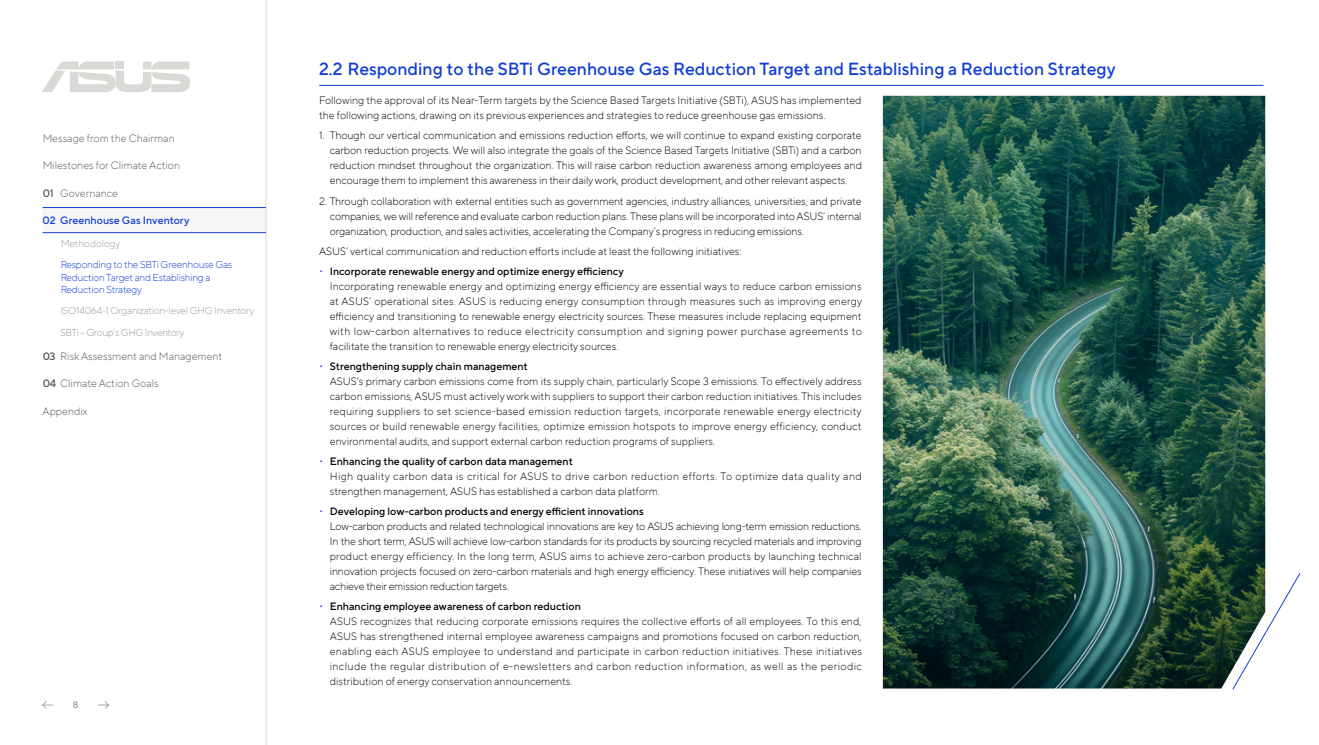
<style>
.page{position:relative;width:1319px;height:745px;background:#fff}
.page>*{position:absolute;margin:0;border:0;box-sizing:border-box;transform-origin:0 0}
.t1{font:500 17.5px "TT Norms Pro";color:#133ed4}
.t2{font:300 10.62px/15px "TT Norms Pro";color:#000}
.t3{font:300 10.62px/15px "TT Norms Pro";letter-spacing:-.02em;color:#000}
.t4{font:300 10.62px/15px "TT Norms Pro";letter-spacing:.03em;color:#000}
.t5{font:300 10.62px "TT Norms Pro";color:#53565a}
.t6{font:500 10.62px "TT Norms Pro";color:#133ed4}
.t7{font:300 10px/12.5px "TT Norms Pro";letter-spacing:-.02em;color:#133ed4}
.t8{font:300 10px/21.2px "TT Norms Pro";letter-spacing:-.02em;color:#989a9c}
.t9{font:300 10px "TT Norms Pro";color:#989a9c}
.t10{font:500 9.38px "TT Norms Pro";color:#989a9c}
.s1{font-weight:500}
.s2{color:#133ed4}
</style>
<div class="page">
<img style="left:882px;top:96px;width:382px;height:592px">
<svg style="left:1231px;top:572px;width:69px;height:117px"></svg>
<hr style="left:319px;top:85px;width:944px;height:1px;background:#133ed4">
<hr style="left:266px;top:0;width:1px;height:744px;background:#d9d9d6">
<svg style="left:42px;top:61px;width:148px;height:31px"></svg>
<svg style="left:98px;top:701px;width:11px;height:7px"></svg>
<svg style="left:42px;top:701px;width:11px;height:7px"></svg>
<div style="left:43px;top:207px;width:223px;height:25px;background:#f7f7f7"></div>
<hr style="left:43px;top:207px;width:223px;height:1px;background:#133ed4">
<hr style="left:43px;top:232px;width:223px;height:1px;background:#133ed4">
<p class="t5" style="left:43px;top:130px;width:134px">Message from the Chairman</p>
<p class="t5" style="left:43px;top:158px;width:139px">Milestones for Climate Action</p>
<p class="t5" style="left:43px;top:185px;width:77px"><span class="s1">01</span> Governance</p>
<p class="t6" style="left:43px;top:212px;width:148px">02 Greenhouse Gas Inventory</p>
<p class="t9" style="left:60px;top:236px;width:62px">Methodology</p>
<p class="t7" style="left:60px;top:258px;width:173px">Responding to the SBTi Greenhouse Gas<br>Reduction Target and Establishing a<br>Reduction Strategy</p>
<p class="t8" style="left:60px;top:299px;width:195px">ISO14064-1 Organization-level GHG Inventory<br>SBTi – Group’s GHG Inventory</p>
<p class="t5" style="left:43px;top:348px;width:181px"><span class="s1">03</span> Risk Assessment and Management</p>
<p class="t5" style="left:43px;top:376px;width:118px"><span class="s1">04</span> Climate Action Goals</p>
<p class="t5" style="left:43px;top:403px;width:46px">Appendix</p>
<p class="t10" style="left:73px;top:697px;width:7px">8</p>
<h1 class="t1" style="left:319px;top:56px;width:797px">2.2 Responding to the SBTi Greenhouse Gas Reduction Target and Establishing a Reduction Strategy</h1>
<p class="t2" style="left:319px;top:92px;width:544px">Following the approval of its Near-Term targets by the Science Based Targets Initiative (SBTi), ASUS has implemented the following actions, drawing on its previous experiences and strategies to reduce greenhouse gas emissions.</p>
<p class="t2" style="left:330px;top:127px;width:533px;text-align:justify;text-indent:-11px">1. Though our vertical communication and emissions reduction efforts, we will continue to expand existing corporate carbon reduction projects. We will also integrate the goals of the Science Based Targets Initiative (SBTi) and a carbon reduction mindset throughout the organization. This will raise carbon reduction awareness among employees and encourage them to implement this awareness in their daily work, product development, and other relevant aspects.</p>
<p class="t2" style="left:330px;top:192px;width:533px;text-align:justify;text-indent:-11px">2. Through collaboration with external entities such as government agencies, industry alliances, universities, and private companies, we will reference and evaluate carbon reduction plans. These plans will be incorporated into ASUS’ internal organization, production, and sales activities, accelerating the Company’s progress in reducing emissions.</p>
<p class="t2" style="left:319px;top:240px;width:424px;line-height:20px">ASUS’ vertical communication and reduction efforts include at least the following initiatives: <span class="s2">д</span> <span class="s1">Incorporate renewable energy and optimize energy efficiency</span></p>
<p class="t2" style="left:330px;top:277px;width:534px;text-align:justify">Incorporating renewable energy and optimizing energy efficiency are essential ways to reduce carbon emissions at ASUS’ operational sites. ASUS is reducing energy consumption through measures such as improving energy efficiency and transitioning to renewable energy electricity sources. These measures include replacing equipment with low-carbon alternatives to reduce electricity consumption and signing power purchase agreements to facilitate the transition to renewable energy electricity sources.</p>
<p class="t2" style="left:330px;top:357px;width:533px;text-indent:-11px"><span class="s2">д</span> <span class="s1">Strengthening supply chain management<br></span>ASUS’s primary carbon emissions come from its supply chain, particularly Scope 3 emissions. To effectively address carbon emissions, ASUS must actively work with suppliers to support their carbon reduction initiatives. This includes requiring suppliers to set science-based emission reduction targets, incorporate renewable energy electricity sources or build renewable energy facilities, optimize emission hotspots to improve energy efficiency, conduct environmental audits, and support external carbon reduction programs of suppliers.</p>
<p class="t4" style="left:330px;top:452px;width:533px;text-indent:-11px"><span class="s2">д</span> <span class="s1">Enhancing the quality of carbon data management<br></span>High quality carbon data is critical for ASUS to drive carbon reduction efforts. To optimize data quality and strengthen management, ASUS has established a carbon data platform.</p>
<p class="t3" style="left:330px;top:502px;width:533px;text-indent:-11px"><span class="s2">д</span> <span class="s1">Developing low-carbon products and energy efficient innovations<br></span>Low-carbon products and related technological innovations are key to ASUS achieving long-term emission reductions.<br>In the short term, ASUS will achieve low-carbon standards for its products by sourcing recycled materials and improving product energy efficiency. In the long term, ASUS aims to achieve zero-carbon products by launching technical innovation projects focused on zero-carbon materials and high energy efficiency. These initiatives will help companies achieve their emission reduction targets.</p>
<p class="t2" style="left:330px;top:597px;width:533px;text-indent:-11px"><span class="s2">д</span> <span class="s1">Enhancing employee awareness of carbon reduction<br></span>ASUS recognizes that reducing corporate emissions requires the collective efforts of all employees. To this end, ASUS has strengthened internal employee awareness campaigns and promotions focused on carbon reduction, enabling each ASUS employee to understand and participate in carbon reduction initiatives. These initiatives include the regular distribution of e-newsletters and carbon reduction information, as well as the periodic distribution of energy conservation announcements.</p>
</div>
